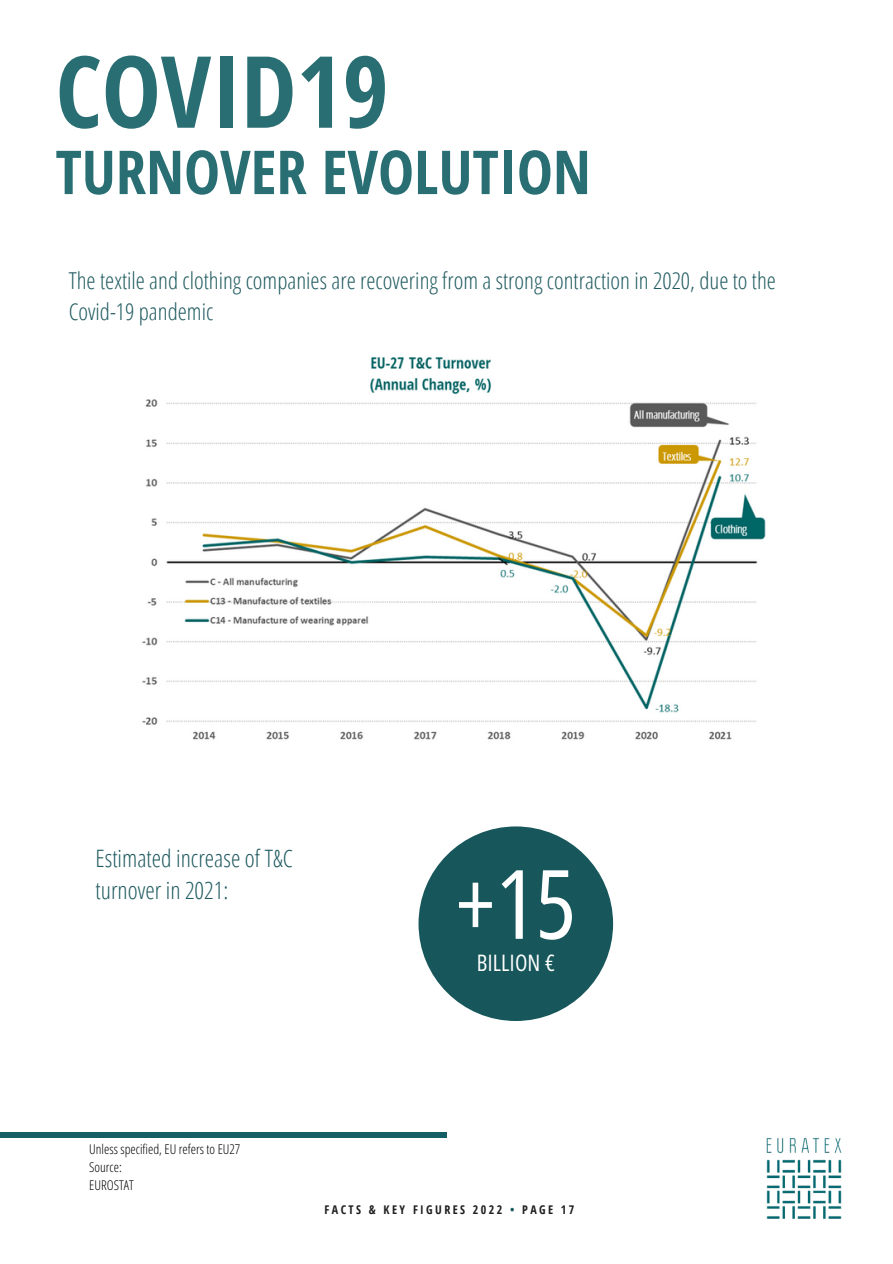
<style>
.page{position:relative;width:893px;height:1264px;background:#fff}
.page>*{position:absolute;margin:0;border:0;box-sizing:border-box;transform-origin:0 0}
.t1{font:700 99.6px "Open Sans Condensed";color:#286e73}
.t2{font:95.85px "Open Sans Hebrew Condensed";color:#fff}
.t3{font:700 60.6px "Open Sans Condensed";color:#286e73}
.t4{font:300 24px/32.5px "Open Sans Condensed";color:#1f5a5f}
.t5{font:300 23.25px/31.5px "Open Sans Condensed";color:#1f5a5f}
.t6{font:22.8px "Open Sans Hebrew Condensed";color:#fff}
.t7{font:300 13.5px/18px "Open Sans Hebrew Condensed";color:#000}
.t8{font:700 12px "Open Sans Condensed";letter-spacing:.2em;color:#1e1e1e}
.s1{color:#17575b}
</style>
<div class="page">
<div style="left:0;top:1132px;width:446px;height:6px;background:#155e65"></div>
<img style="left:766px;top:1137px;width:76px;height:82px">
<div style="left:418px;top:826px;width:195px;height:195px;background:#17575b;border-radius:50%"></div>
<img style="left:142px;top:357px;width:624px;height:383px">
<h1 class="t1" style="left:56px;top:21px;width:334px">COVID19</h1>
<h3 class="t3" style="left:56px;top:129px;width:536px">TURNOVER EVOLUTION</h3>
<p class="t5" style="left:69px;top:264px;width:708px">The textile and clothing companies are recovering from a strong contraction in 2020, due to the<br>Covid-19 pandemic</p>
<p class="t4" style="left:96px;top:841px;width:199px">Estimated increase of T&amp;C turnover in 2021:</p>
<h2 class="t2" style="left:455px;top:847px;width:122px">+15</h2>
<p class="t6" style="left:477px;top:949px;width:79px">BILLION €</p>
<p class="t7" style="left:89px;top:1140px;width:152px">Unless specified, EU refers to EU27<br>Source:<br>EUROSTAT</p>
<p class="t8" style="left:324px;top:1201px;width:251px">FACTS &amp; KEY FIGURES 2022 <span class="s1">•</span> PAGE 17</p>
</div>
